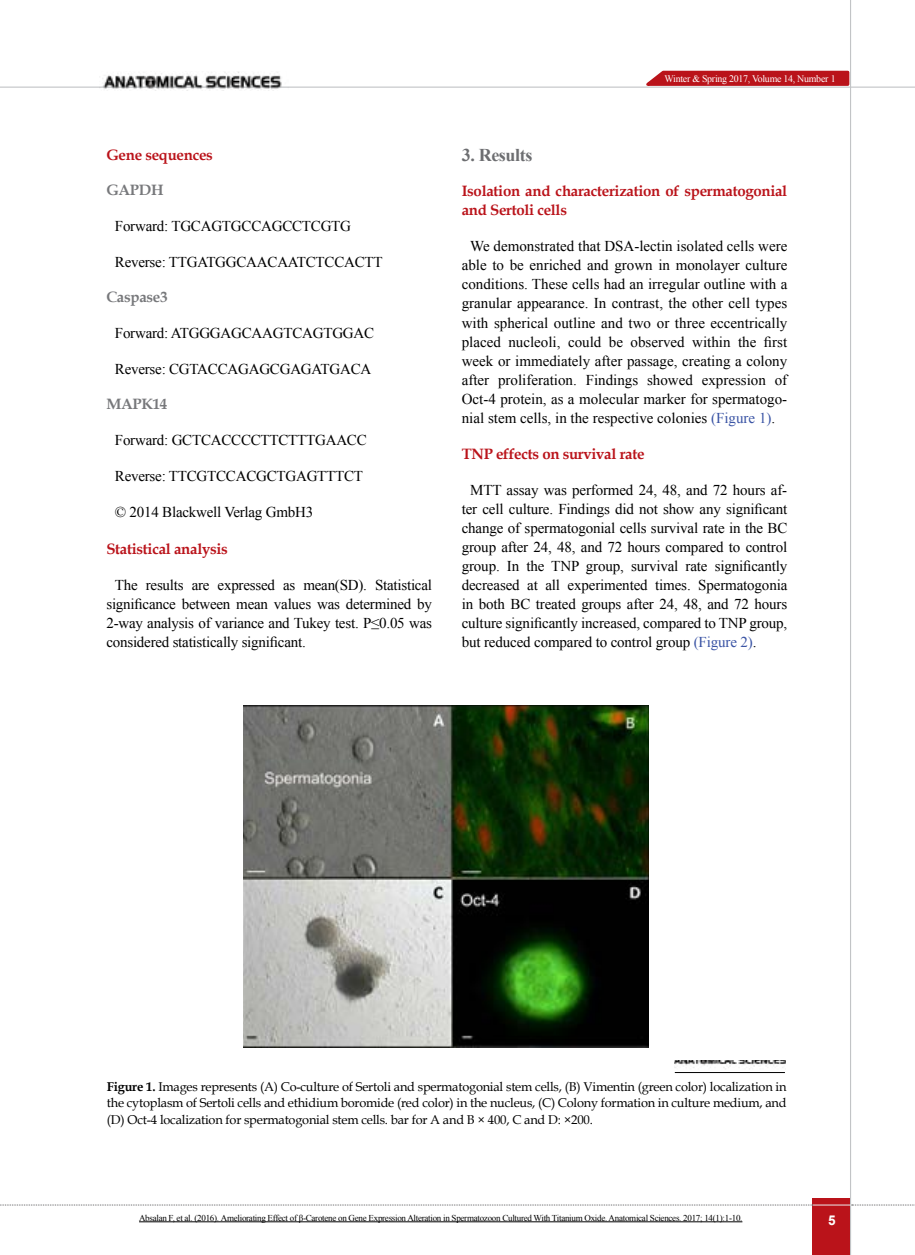
<style>
.page{position:relative;width:915px;height:1255px;background:#fff}
.page>*{position:absolute;margin:0;border:0;box-sizing:border-box;transform-origin:0 0}
.t1{font:700 18px "Times New Roman";letter-spacing:-.02em;color:#6d6e71}
.t2{font:15px/19px "Times New Roman";letter-spacing:-.015em;color:#000;text-align:justify}
.t3{font:700 15px/19px "Book Antiqua";letter-spacing:-.02em;color:#ba131a}
.t4{font:700 15px "Book Antiqua";letter-spacing:-.02em;color:#77787b}
.t5{font:700 13.5px "Arial";color:#fff}
.t6{font:12.75px/16.5px "Book Antiqua";letter-spacing:-.015em;color:#000;text-align:justify}
.t7{font:10.05px "Times New Roman";letter-spacing:-.025em;color:#fff}
.t8{font:9px "Times New Roman";letter-spacing:-.03em;color:#000}
.s1{color:#3953a4}
.s2{font-weight:700}
</style>
<div class="page">
<div style="left:812px;top:1198px;width:38px;height:56px;background:#ba131a"></div>
<hr style="left:849px;top:0;width:1px;height:1254px;background:#c2c4c6">
<hr style="left:0;top:87px;width:914px;height:1px;background:#c2c4c6">
<hr style="left:812px;top:1204px;width:38px;height:1px;background:#ebebec">
<svg style="left:0;top:1204px;width:812px;height:1px"></svg>
<svg style="left:851px;top:1204px;width:64px;height:1px"></svg>
<svg style="left:638px;top:69px;width:212px;height:18px;background:#c7454b"></svg>
<img style="left:243px;top:705px;width:405px;height:342px">
<img style="left:674px;top:1060px;width:111px;height:9px">
<hr style="left:674px;top:1072px;width:110px;height:1px;background:#000">
<hr style="left:139px;top:1221px;width:603px;height:1px;background:#000">
<img style="left:99px;top:72px;width:189px;height:18px">
<p class="t3" style="left:106px;top:145px;width:108px">Gene sequences</p>
<p class="t4" style="left:106px;top:179px;width:59px">GAPDH</p>
<p class="t2" style="left:115px;top:216px;width:237px">Forward: TGCAGTGCCAGCCTCGTG</p>
<p class="t2" style="left:115px;top:252px;width:269px">Reverse: TTGATGGCAACAATCTCCACTT</p>
<p class="t4" style="left:106px;top:287px;width:63px">Caspase3</p>
<p class="t2" style="left:115px;top:323px;width:261px">Forward: ATGGGAGCAAGTCAGTGGAC</p>
<p class="t2" style="left:115px;top:359px;width:258px">Reverse: CGTACCAGAGCGAGATGACA</p>
<p class="t4" style="left:106px;top:394px;width:63px">MAPK14</p>
<p class="t2" style="left:115px;top:430px;width:253px">Forward: GCTCACCCCTTCTTTGAACC</p>
<p class="t2" style="left:115px;top:466px;width:249px">Reverse: TTCGTCCACGCTGAGTTTCT</p>
<p class="t2" style="left:115px;top:502px;width:200px">© 2014 Blackwell Verlag GmbH3</p>
<p class="t3" style="left:106px;top:539px;width:123px">Statistical analysis</p>
<p class="t2" style="left:106px;top:575px;width:327px;text-indent:9px">The results are expressed as mean(SD). Statistical significance between mean values was determined by 2-way analysis of variance and Tukey test. P≤0.05 was considered statistically significant.</p>
<p class="t7" style="left:664px;top:72px;width:173px">Winter &amp; Spring 2017, Volume 14, Number 1</p>
<p class="t1" style="left:461px;top:143px;width:72px">3. Results</p>
<p class="t3" style="left:461px;top:181px;width:327px">Isolation and characterization of spermatogonial and Sertoli cells</p>
<p class="t2" style="left:461px;top:236px;width:327px;text-indent:9px">We demonstrated that DSA-lectin isolated cells were able to be enriched and grown in monolayer culture conditions. These cells had an irregular outline with a granular appearance. In contrast, the other cell types with spherical outline and two or three eccentrically placed nucleoli, could be observed within the first week or immediately after passage, creating a colony after proliferation. Findings showed expression of Oct-4 protein, as a molecular marker for spermatogo&shy;nial stem cells, in the respective colonies <span class="s1">(Figure 1)</span>.</p>
<p class="t3" style="left:461px;top:444px;width:184px">TNP effects on survival rate</p>
<p class="t2" style="left:461px;top:480px;width:327px;text-indent:9px">MTT assay was performed 24, 48, and 72 hours af&shy;ter cell culture. Findings did not show any significant change of spermatogonial cells survival rate in the BC group after 24, 48, and 72 hours compared to control group. In the TNP group, survival rate significantly decreased at all experimented times. Spermatogonia in both BC treated groups after 24, 48, and 72 hours culture significantly increased, compared to TNP group, but reduced compared to control group <span class="s1">(Figure 2)</span>.</p>
<p class="t6" style="left:107px;top:1077px;width:681px"><span class="s2">Figure 1.</span> Images represents (A) Co-culture of Sertoli and spermatogonial stem cells, (B) Vimentin (green color) localization in the cytoplasm of Sertoli cells and ethidium boromide (red color) in the nucleus, (C) Colony formation in culture medium, and (D) Oct-4 localization for spermatogonial stem cells. bar for A and B × 400, C and D: ×200.</p>
<p class="t8" style="left:139px;top:1211px;width:604px">Absalan F, et al. (2016). Ameliorating Effect of β-Carotene on Gene Expression Alteration in Spermatozoon Cultured With Titanium Oxide. Anatomical Sciences. 2017; 14(1):1-10.</p>
<p class="t5" style="left:827px;top:1210px;width:9px">5</p>
</div>
